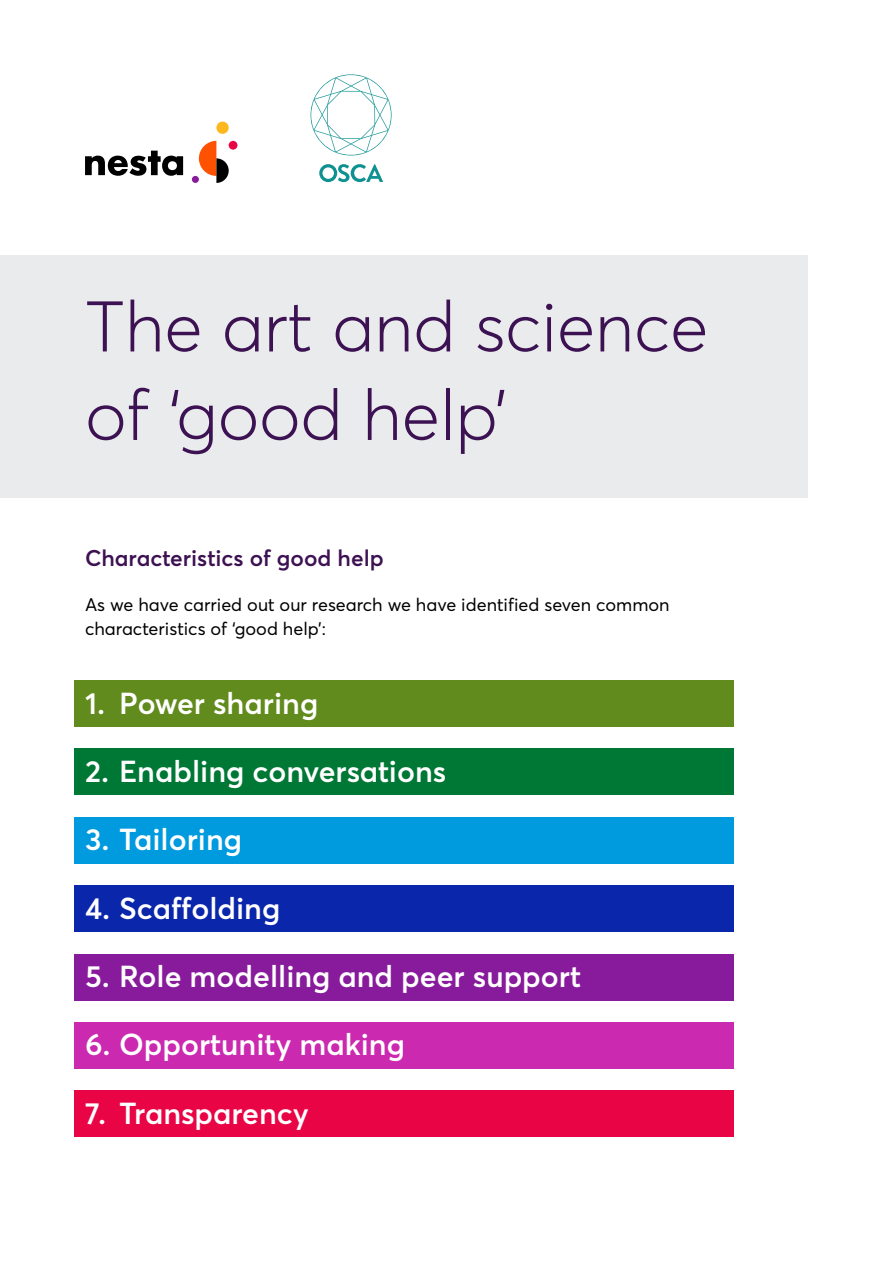
<style>
.page{position:relative;width:893px;height:1263px;background:#fff}
.page>*{position:absolute;margin:0;border:0;box-sizing:border-box;transform-origin:0 0}
.t1{font:300 70.5px/88.5px "Averta";letter-spacing:-.005em;color:#3c1252}
.t2{font:600 30px "Averta";color:#fff}
.t3{font:600 22.5px "Averta";color:#3d1152}
.t4{font:18px/24px "Averta";color:#000}
</style>
<div class="page">
<div style="left:74px;top:680px;width:659px;height:47px;background:#618b1d"></div>
<div style="left:74px;top:748px;width:659px;height:47px;background:#007835"></div>
<div style="left:74px;top:885px;width:659px;height:47px;background:#0a26aa"></div>
<div style="left:74px;top:1090px;width:659px;height:47px;background:#e90445"></div>
<div style="left:74px;top:817px;width:659px;height:47px;background:#009ade"></div>
<div style="left:74px;top:1022px;width:659px;height:47px;background:#ca29b0"></div>
<div style="left:74px;top:954px;width:659px;height:46px;background:#881b9c"></div>
<div style="left:0;top:255px;width:808px;height:242px;background:#eaebed"></div>
<svg style="left:85px;top:151px;width:98px;height:25px"></svg>
<div style="left:192px;top:176px;width:7px;height:7px;background:#881b9c;border-radius:50%"></div>
<div style="left:229px;top:141px;width:8px;height:9px;background:#e90445;border-radius:50%"></div>
<div style="left:216px;top:122px;width:13px;height:12px;background:#ffb71e;border-radius:50%"></div>
<svg style="left:199px;top:141px;width:30px;height:42px"></svg>
<svg style="left:319px;top:164px;width:64px;height:18px"></svg>
<svg style="left:311px;top:74px;width:81px;height:81px"></svg>
<h1 class="t1" style="left:85px;top:282px;width:625px">The art and science of ‘good help’</h1>
<p class="t3" style="left:85px;top:544px;width:300px">Characteristics of good help</p>
<p class="t4" style="left:85px;top:593px;width:586px">As we have carried out our research we have identified seven common characteristics of ‘good help’:</p>
<p class="t2" style="left:85px;top:684px;width:235px">1. Power sharing</p>
<p class="t2" style="left:85px;top:753px;width:363px">2. Enabling conversations</p>
<p class="t2" style="left:85px;top:821px;width:158px">3. Tailoring</p>
<p class="t2" style="left:85px;top:889px;width:197px">4. Scaffolding</p>
<p class="t2" style="left:85px;top:958px;width:497px">5. Role modelling and peer support</p>
<p class="t2" style="left:85px;top:1026px;width:321px">6. Opportunity making</p>
<p class="t2" style="left:85px;top:1094px;width:225px">7. Transparency</p>
</div>
